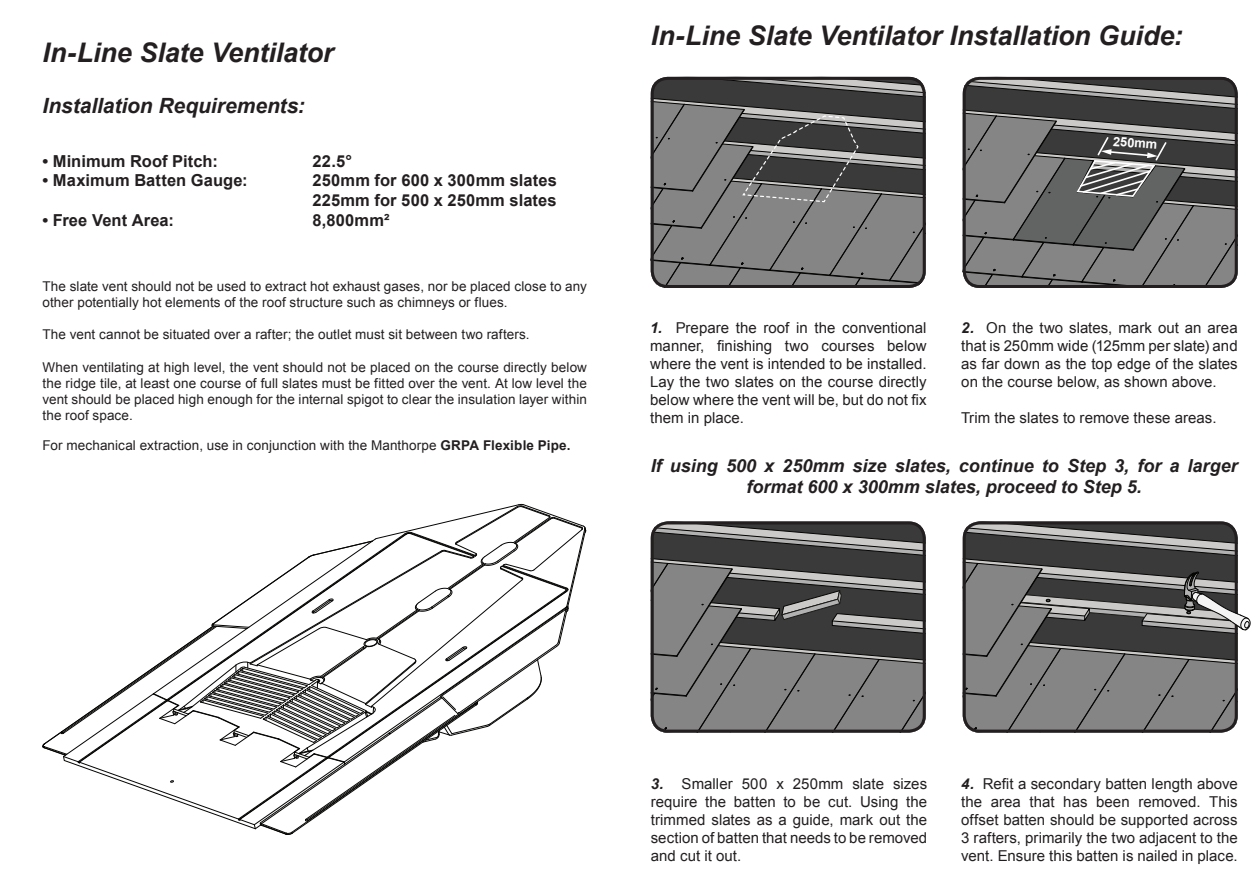
<style>
.page{position:relative;width:1259px;height:893px;background:#fff}
.page>*{position:absolute;margin:0;border:0;box-sizing:border-box;transform-origin:0 0}
.t1{font:italic 700 27px "Arial";letter-spacing:-.005em;color:#231f20}
.t2{font:italic 700 21px "Arial";letter-spacing:-.005em;color:#231f20}
.t3{font:italic 700 18px/21.6px "Arial";color:#231f20;text-align:center}
.t4{font:700 16.5px/19.8px "Arial";letter-spacing:.005em;color:#231f20}
.t5{font:15px/18px "Arial";letter-spacing:.005em;color:#231f20;text-align:justify}
.t6{font:13.5px/16.2px "Arial";letter-spacing:.005em;color:#231f20}
.t7{font:700 12.9px "Arial";color:#fff}
.s1{font-weight:700}
.s2{font-weight:700;font-style:italic}
</style>
<div class="page">
<svg style="left:42px;top:504px;width:544px;height:331px"></svg>
<svg style="left:651px;top:77px;width:275px;height:211px"></svg>
<div style="left:651px;top:77px;width:274px;height:211px;border:3px solid #231f20;border-radius:16px"></div>
<svg style="left:966px;top:77px;width:272px;height:211px"></svg>
<div style="left:962px;top:77px;width:275px;height:211px;border:3px solid #231f20;border-radius:16px"></div>
<svg style="left:651px;top:522px;width:274px;height:208px"></svg>
<div style="left:651px;top:521px;width:274px;height:212px;border:3px solid #231f20;border-radius:16px"></div>
<svg style="left:962px;top:521px;width:288px;height:212px"></svg>
<h1 class="t1" style="left:43px;top:35px;width:293px">In-Line Slate Ventilator</h1>
<h2 class="t2" style="left:43px;top:91px;width:264px">Installation Requirements:</h2>
<p class="t4" style="left:43px;top:151px;width:177px">• Minimum Roof Pitch:</p>
<p class="t4" style="left:313px;top:151px;width:41px">22.5°</p>
<p class="t4" style="left:43px;top:171px;width:207px">• Maximum Batten Gauge:</p>
<p class="t4" style="left:313px;top:171px;width:246px">250mm for 600 x 300mm slates<br>225mm for 500 x 250mm slates</p>
<p class="t4" style="left:43px;top:211px;width:133px">• Free Vent Area:</p>
<p class="t4" style="left:313px;top:211px;width:79px">8,800mm²</p>
<p class="t6" style="left:43px;top:278px;width:546px">The slate vent should not be used to extract hot exhaust gases, nor be placed close to any other potentially hot elements of the roof structure such as chimneys or flues.</p>
<p class="t6" style="left:43px;top:327px;width:489px">The vent cannot be situated over a rafter; the outlet must sit between two rafters.</p>
<p class="t6" style="left:43px;top:359px;width:546px;text-align:justify">When ventilating at high level, the vent should not be placed on the course directly below the ridge tile, at least one course of full slates must be fitted over the vent. At low level the vent should be placed high enough for the internal spigot to clear the insulation layer within the roof space.</p>
<p class="t6" style="left:43px;top:438px;width:529px">For mechanical extraction, use in conjunction with the Manthorpe <span class="s1">GRPA Flexible Pipe.</span></p>
<h1 class="t1" style="left:651px;top:18px;width:533px">In-Line Slate Ventilator Installation Guide:</h1>
<p class="t7" style="left:1113px;top:133px;width:46px;rotate:4deg">250mm</p>
<p class="t5" style="left:650px;top:319px;width:278px"><span class="s2">1.</span> Prepare the roof in the conventional manner, finishing two courses below where the vent is intended to be installed.<br>Lay the two slates on the course directly below where the vent will be, but do not fix them in place.</p>
<p class="t5" style="left:961px;top:319px;width:278px"><span class="s2">2.</span> On the two slates, mark out an area that is 250mm wide (125mm per slate) and as far down as the top edge of the slates on the course below, as shown above.</p>
<p class="t5" style="left:961px;top:409px;width:257px">Trim the slates to remove these areas.</p>
<p class="t3" style="left:651px;top:455px;width:588px">If using 500 x 250mm size slates, continue to Step 3, for a larger format 600 x 300mm slates, proceed to Step 5.</p>
<p class="t5" style="left:651px;top:775px;width:278px"><span class="s2">3.</span> Smaller 500 x 250mm slate sizes require the batten to be cut. Using the trimmed slates as a guide, mark out the section of batten that needs to be removed and cut it out.</p>
<p class="t5" style="left:961px;top:775px;width:278px"><span class="s2">4.</span> Refit a secondary batten length above the area that has been removed. This offset batten should be supported across 3 rafters, primarily the two adjacent to the vent. Ensure this batten is nailed in place.</p>
</div>
